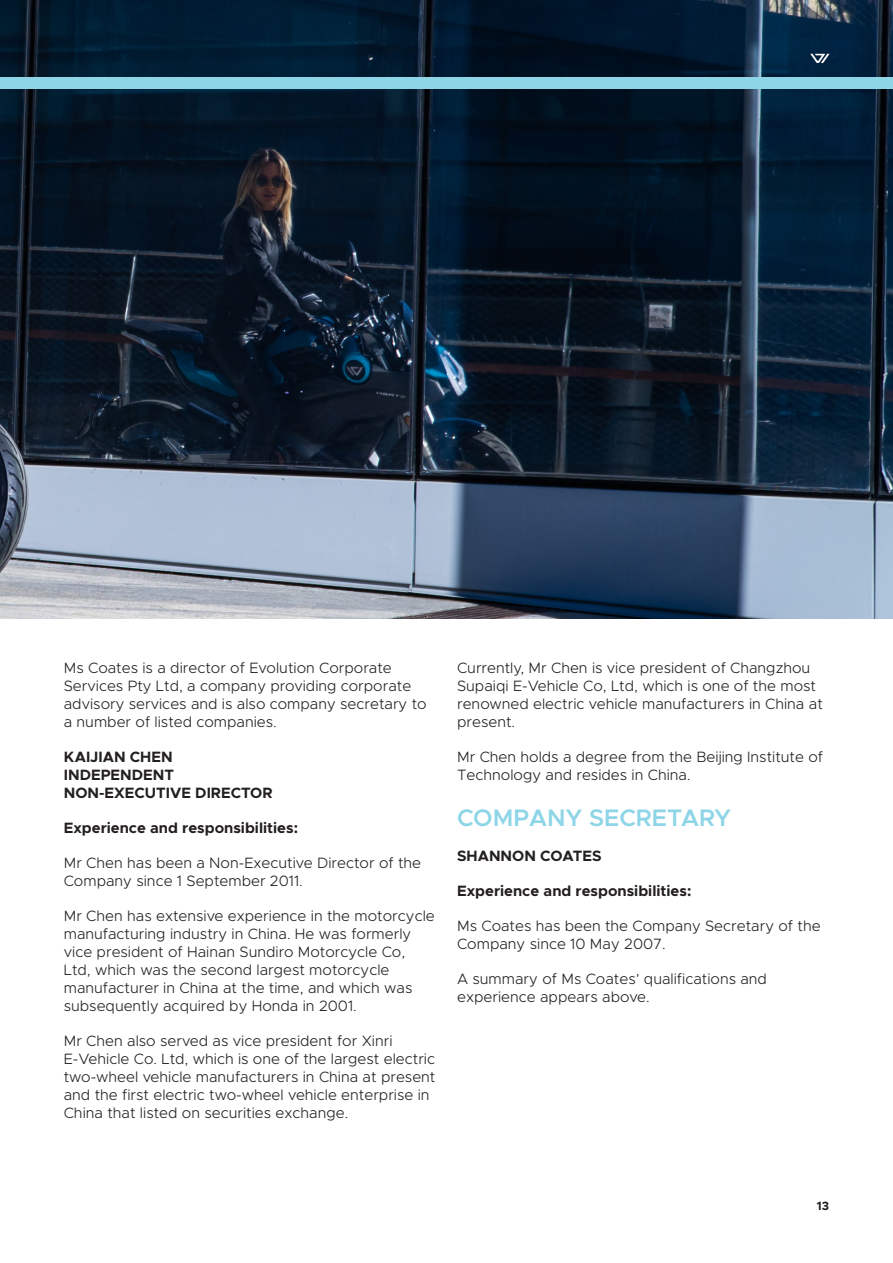
<style>
.page{position:relative;width:893px;height:1263px;background:#fff}
.page>*{position:absolute;margin:0;border:0;box-sizing:border-box;transform-origin:0 0}
.Body_Copy_Met_Light{font:600 24px "Metropolis";color:#8dd5e7}
.Body_Copy_Met_Light-2{font:300 15px/18px "Metropolis";color:#231f20}
.Body_Copy_Met_Light-3{font:700 15px/18px "Metropolis";color:#231f20}
.t1{font:700 12px "Metropolis";color:#231f20}
.s1{color:#fff}
</style>
<div class="page">
<img style="left:0;top:0;width:893px;height:619px">
<svg style="left:810px;top:54px;width:19px;height:9px"></svg>
<div style="left:0;top:77px;width:893px;height:12px;background:#8dd5e7"></div>
<p class="Body_Copy_Met_Light-2" style="left:64px;top:659px;width:364px">Ms Coates is a director of Evolution Corporate Services Pty Ltd, a company providing corporate advisory services and is also company secretary to a number of listed companies.</p>
<p class="Body_Copy_Met_Light-3" style="left:64px;top:748px;width:210px">KAIJIAN CHEN<br>INDEPENDENT<br>NON-EXECUTIVE DIRECTOR</p>
<p class="Body_Copy_Met_Light-3" style="left:64px;top:819px;width:236px">Experience and responsibilities:</p>
<p class="Body_Copy_Met_Light-2" style="left:64px;top:854px;width:359px">Mr Chen has been a Non-Executive Director of the<br>Company since 1 September 2011.</p>
<p class="Body_Copy_Met_Light-2" style="left:64px;top:907px;width:373px">Mr Chen has extensive experience in the motorcycle manufacturing industry in China. He was formerly vice president of Hainan Sundiro Motorcycle Co, Ltd, which was the second largest motorcycle manufacturer in China at the time, and which was subsequently acquired by Honda in 2001.</p>
<p class="Body_Copy_Met_Light-2" style="left:64px;top:1032px;width:373px">Mr Chen also served as vice president for Xinri E-Vehicle Co. Ltd, which is one of the largest electric two-wheel vehicle manufacturers in China at present and the first electric two-wheel vehicle enterprise in China that listed on securities exchange.</p>
<p class="Body_Copy_Met_Light-2" style="left:457px;top:659px;width:367px">Currently, Mr Chen is vice president of Changzhou Supaiqi E-Vehicle Co, Ltd, which is one of the most renowned electric vehicle manufacturers in China at present.</p>
<p class="Body_Copy_Met_Light-2" style="left:457px;top:748px;width:367px">Mr Chen holds a degree from the Beijing Institute of<br>Technology and resides in China.</p>
<p class="Body_Copy_Met_Light" style="left:457px;top:803px;width:275px">COMPANY SECRETARY</p>
<p class="Body_Copy_Met_Light-3" style="left:457px;top:847px;width:146px">SHANNON COATES</p>
<p class="Body_Copy_Met_Light-3" style="left:457px;top:882px;width:236px">Experience and responsibilities:</p>
<p class="Body_Copy_Met_Light-2" style="left:457px;top:917px;width:365px">Ms Coates has been the Company Secretary of the<br>Company since 10 May 2007.</p>
<p class="Body_Copy_Met_Light-2" style="left:457px;top:970px;width:311px">A summary of Ms Coates’ qualifications and experience appears above. <span class="s1">A sum</span></p>
<p class="t1" style="left:817px;top:1198px;width:14px">13</p>
</div>
